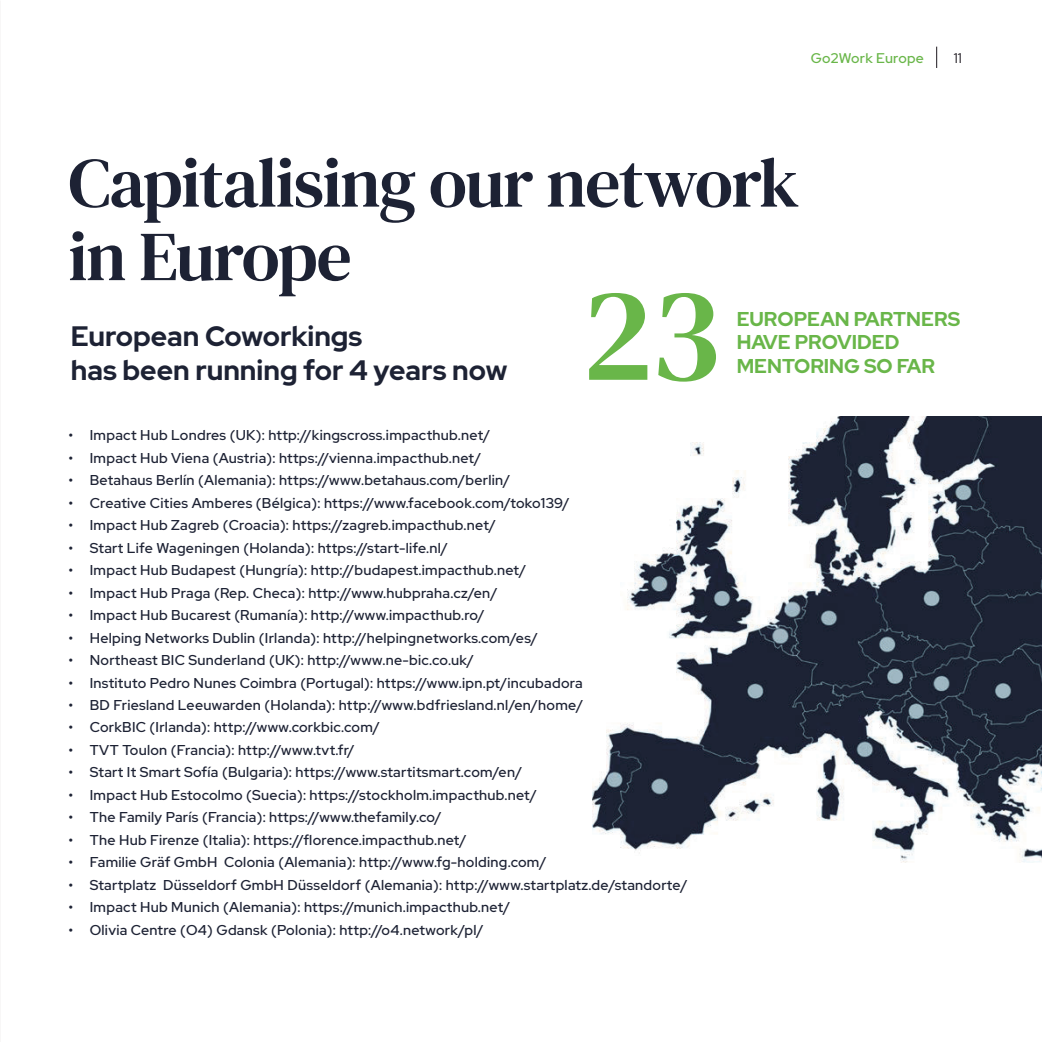
<style>
.page{position:relative;width:1042px;height:1042px;background:#fff}
.page>*{position:absolute;margin:0;border:0;box-sizing:border-box;transform-origin:0 0}
.t1{font:133.53px "DM Serif Text";color:#69b649}
.t2{font:70px/73.5px "DM Serif Text";letter-spacing:-.02em;color:#1d2234}
.t3{font:700 28px/33.6px "Red Hat Display";color:#1d2234}
.t4{font:700 19.95px/24px "Red Hat Display";color:#69b649}
.t5{font:500 14.17px "Red Hat Display";letter-spacing:.02em;color:#1d2234}
.t6{font:500 14px "Red Hat Display";letter-spacing:.02em;color:#69b649}
.t7{font:14px "Red Hat Display";color:#1c181f}
</style>
<div class="page">
<svg style="left:936px;top:47px;width:1px;height:21px"></svg>
<img style="left:593px;top:416px;width:449px;height:447px">
<p class="t6" style="left:811px;top:49px;width:114px">Go2Work Europe</p>
<p class="t7" style="left:954px;top:49px;width:10px">11</p>
<h2 class="t2" style="left:68px;top:147px;width:732px">Capitalising our network in Europe</h2>
<h1 class="t1" style="left:582px;top:257px;width:140px">23</h1>
<h3 class="t4" style="left:736px;top:306px;width:225px">EUROPEAN PARTNERS<br>HAVE PROVIDED<br>MENTORING SO FAR</h3>
<h3 class="t3" style="left:71px;top:319px;width:438px">European Coworkings<br>has been running for 4 years now</h3>
<p class="t5" style="left:68px;top:426px;width:423px">• Impact Hub Londres (UK): http://kingscross.impacthub.net/</p>
<p class="t5" style="left:68px;top:448px;width:414px">• Impact Hub Viena (Austria): https://vienna.impacthub.net/</p>
<p class="t5" style="left:68px;top:471px;width:443px">• Betahaus Berlín (Alemania): https://www.betahaus.com/berlin/</p>
<p class="t5" style="left:68px;top:493px;width:503px">• Creative Cities Amberes (Bélgica): https://www.facebook.com/toko139/</p>
<p class="t5" style="left:68px;top:516px;width:429px">• Impact Hub Zagreb (Croacia): https://zagreb.impacthub.net/</p>
<p class="t5" style="left:68px;top:538px;width:381px">• Start Life Wageningen (Holanda): https://start-life.nl/</p>
<p class="t5" style="left:68px;top:561px;width:459px">• Impact Hub Budapest (Hungría): http://budapest.impacthub.net/</p>
<p class="t5" style="left:68px;top:583px;width:430px">• Impact Hub Praga (Rep. Checa): http://www.hubpraha.cz/en/</p>
<p class="t5" style="left:68px;top:606px;width:418px">• Impact Hub Bucarest (Rumanía): http://www.impacthub.ro/</p>
<p class="t5" style="left:68px;top:628px;width:471px">• Helping Networks Dublin (Irlanda): http://helpingnetworks.com/es/</p>
<p class="t5" style="left:68px;top:651px;width:407px">• Northeast BIC Sunderland (UK): http://www.ne-bic.co.uk/</p>
<p class="t5" style="left:68px;top:673px;width:516px">• Instituto Pedro Nunes Coimbra (Portugal): https://www.ipn.pt/incubadora</p>
<p class="t5" style="left:68px;top:696px;width:516px">• BD Friesland Leeuwarden (Holanda): http://www.bdfriesland.nl/en/home/</p>
<p class="t5" style="left:68px;top:718px;width:313px">• CorkBIC (Irlanda): http://www.corkbic.com/</p>
<p class="t5" style="left:68px;top:740px;width:288px">• TVT Toulon (Francia): http://www.tvt.fr/</p>
<p class="t5" style="left:68px;top:763px;width:455px">• Start It Smart Sofía (Bulgaria): https://www.startitsmart.com/en/</p>
<p class="t5" style="left:68px;top:785px;width:470px">• Impact Hub Estocolmo (Suecia): https://stockholm.impacthub.net/</p>
<p class="t5" style="left:68px;top:808px;width:375px">• The Family París (Francia): https://www.thefamily.co/</p>
<p class="t5" style="left:68px;top:830px;width:400px">• The Hub Firenze (Italia): https://florence.impacthub.net/</p>
<p class="t5" style="left:68px;top:853px;width:479px">• Familie Gräf GmbH Colonia (Alemania): http://www.fg-holding.com/</p>
<p class="t5" style="left:68px;top:875px;width:621px">• Startplatz Düsseldorf GmbH Düsseldorf (Alemania): http://www.startplatz.de/standorte/</p>
<p class="t5" style="left:68px;top:898px;width:443px">• Impact Hub Munich (Alemania): https://munich.impacthub.net/</p>
<p class="t5" style="left:68px;top:920px;width:417px">• Olivia Centre (O4) Gdansk (Polonia): http://o4.network/pl/</p>
</div>
